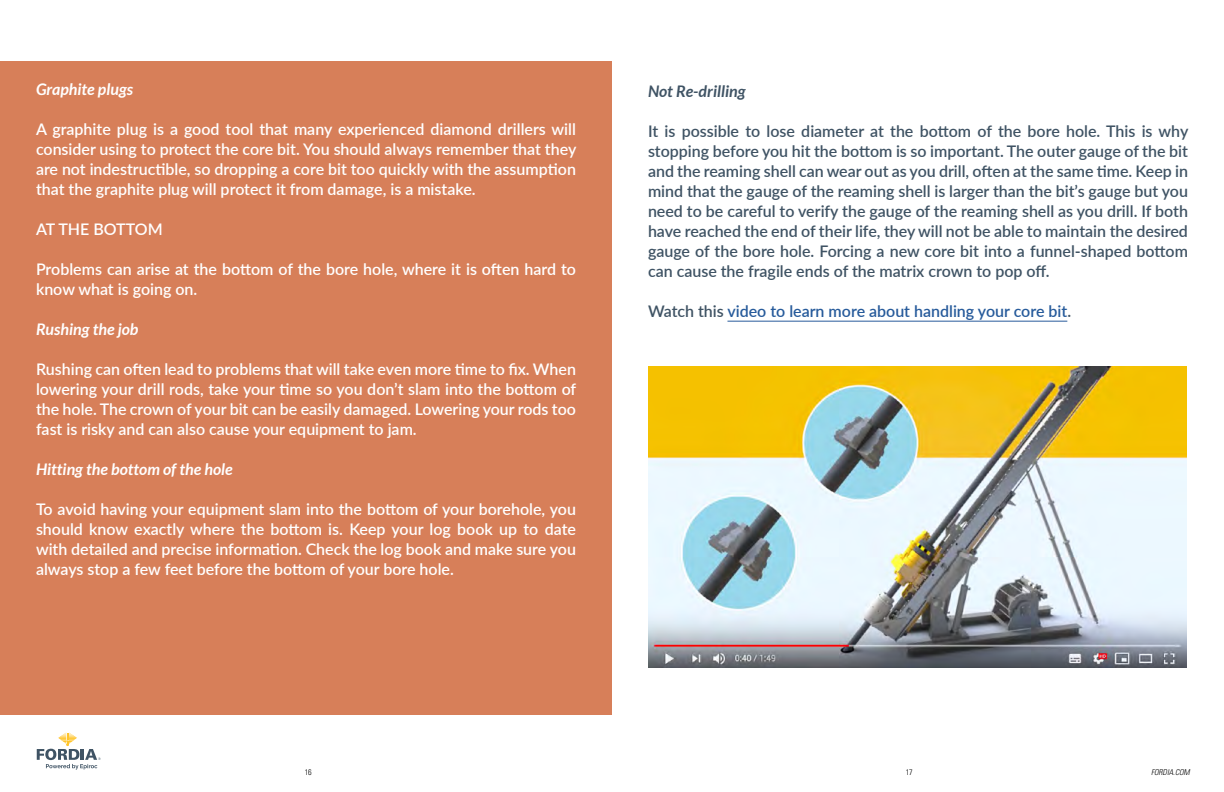
<style>
.page{position:relative;width:1224px;height:792px;background:#fff}
.page>*{position:absolute;margin:0;border:0;box-sizing:border-box;transform-origin:0 0}
.t1{font:600 16px/20px "Lato";color:#fff;text-align:justify}
.t2{font:600 16px/20px "Lato";color:#3f5364;text-align:justify}
.t3{font:italic 700 16px "Lato";color:#fff}
.t4{font:600 16px "Lato";color:#275b9b}
.t5{font:italic 700 16px "Lato";color:#3f5364}
.t6{font:italic 300 condensed 8px "Univers LT Std";color:#000}
.t7{font:300 condensed 8px "Univers LT Std";color:#000}
.s1{color:#3f5364}
</style>
<div class="page">
<svg style="left:37px;top:732px;width:64px;height:38px"></svg>
<div style="left:0;top:61px;width:612px;height:654px;background:#d77f59"></div>
<img style="left:648px;top:367px;width:539px;height:300px">
<hr style="left:727px;top:321px;width:340px;height:1px;background:#275b9b">
<p class="t3" style="left:36px;top:80px;width:99px">Graphite plugs</p>
<p class="t1" style="left:36px;top:118px;width:542px">A graphite plug is a good tool that many experienced diamond drillers will consider using to protect the core bit. You should always remember that they are not indestructible, so dropping a core bit too quickly with the assumption that the graphite plug will protect it from damage, is a mistake.</p>
<p class="t1" style="left:36px;top:218px;width:128px">AT THE BOTTOM</p>
<p class="t1" style="left:36px;top:258px;width:542px">Problems can arise at the bottom of the bore hole, where it is often hard to know what is going on.</p>
<p class="t3" style="left:36px;top:320px;width:104px">Rushing the job</p>
<p class="t1" style="left:36px;top:358px;width:542px">Rushing can often lead to problems that will take even more time to fix. When lowering your drill rods, take your time so you don’t slam into the bottom of the hole. The crown of your bit can be easily damaged. Lowering your rods too fast is risky and can also cause your equipment to jam.</p>
<p class="t3" style="left:36px;top:460px;width:198px">Hitting the bottom of the hole</p>
<p class="t1" style="left:36px;top:498px;width:542px">To avoid having your equipment slam into the bottom of your borehole, you should know exactly where the bottom is. Keep your log book up to date with detailed and precise information. Check the log book and make sure you always stop a few feet before the bottom of your bore hole.</p>
<p class="t5" style="left:648px;top:82px;width:99px">Not Re-drilling</p>
<p class="t2" style="left:648px;top:121px;width:542px">It is possible to lose diameter at the bottom of the bore hole. This is why stopping before you hit the bottom is so important. The outer gauge of the bit and the reaming shell can wear out as you drill, often at the same time. Keep in mind that the gauge of the reaming shell is larger than the bit’s gauge but you need to be careful to verify the gauge of the reaming shell as you drill. If both have reached the end of their life, they will not be able to maintain the desired gauge of the bore hole. Forcing a new core bit into a funnel-shaped bottom can cause the fragile ends of the matrix crown to pop off.</p>
<p class="t4" style="left:648px;top:300px;width:425px"><span class="s1">Watch this</span> video to learn more about handling your core bit<span class="s1">.</span></p>
<p class="t7" style="left:305px;top:768px;width:9px">16</p>
<p class="t7" style="left:906px;top:768px;width:9px">17</p>
<p class="t6" style="left:1151px;top:768px;width:40px">FORDIA.COM</p>
</div>
